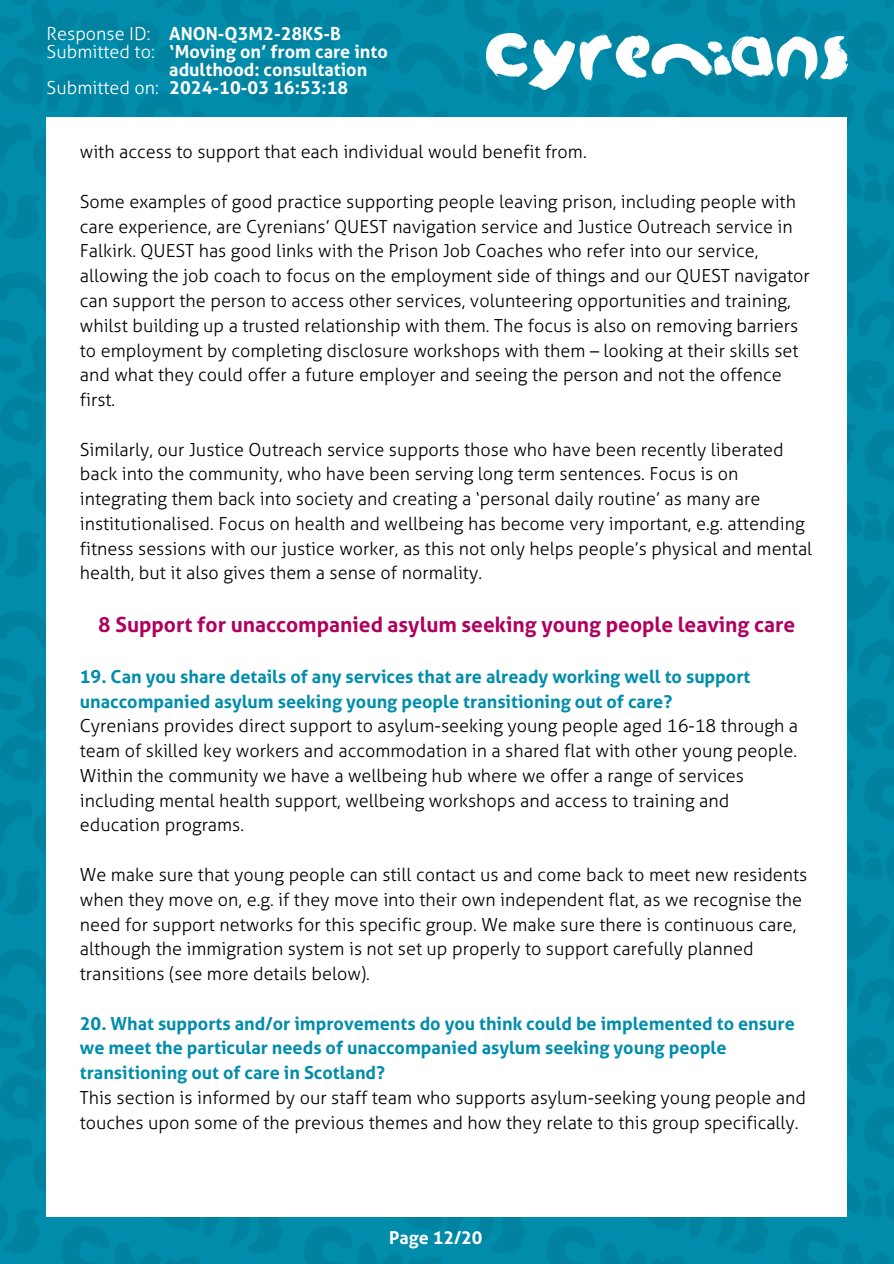
<style>
.page{position:relative;width:894px;height:1264px;background:#fff}
.page>*{position:absolute;margin:0;border:0;box-sizing:border-box;transform-origin:0 0}
.t1{font:700 21px "Aller";color:#b00060}
.t2{font:300 18px/24.8px "Aller";color:#000}
.t3{font:700 18px/24.8px "Aller";color:#008dab}
.t4{font:700 18px/18px "Aller";color:#fff}
.t5{font:300 18px "Aller";color:#fff}
.t6{font:700 17.7px "Aller";color:#fff}
</style>
<div class="page">
<img style="left:0;top:0;width:893px;height:1263px">
<div style="left:47px;top:117px;width:799px;height:1099px;background:#fff"></div>
<img style="left:486px;top:33px;width:361px;height:57px">
<p class="t5" style="left:47px;top:23px;width:105px">Response ID:</p>
<p class="t5" style="left:47px;top:41px;width:109px">Submitted to:</p>
<h2 class="t5" style="left:47px;top:77px;width:114px">Submitted on:</h2>
<h2 class="t4" style="left:169px;top:25px;width:220px">ANON-Q3M2-28KS-B ‘Moving on’ from care into adulthood: consultation<br>2024-10-03 16:53:18</h2>
<p class="t2" style="left:80px;top:140px;width:508px">with access to support that each individual would benefit from.</p>
<p class="t2" style="left:80px;top:189px;width:731px">Some examples of good practice supporting people leaving prison, including people with care experience, are Cyrenians’ QUEST navigation service and Justice Outreach service in Falkirk. QUEST has good links with the Prison Job Coaches who refer into our service, allowing the job coach to focus on the employment side of things and our QUEST navigator can support the person to access other services, volunteering opportunities and training, whilst building up a trusted relationship with them. The focus is also on removing barriers to employment by completing disclosure workshops with them – looking at their skills set and what they could offer a future employer and seeing the person and not the offence first.</p>
<p class="t2" style="left:80px;top:437px;width:733px">Similarly, our Justice Outreach service supports those who have been recently liberated back into the community, who have been serving long term sentences. Focus is on integrating them back into society and creating a ‘personal daily routine’ as many are institutionalised. Focus on health and wellbeing has become very important, e.g. attending fitness sessions with our justice worker, as this not only helps people’s physical and mental health, but it also gives them a sense of normality.</p>
<p class="t1" style="left:98px;top:612px;width:698px">8 Support for unaccompanied asylum seeking young people leaving care</p>
<h1 class="t3" style="left:80px;top:664px;width:672px">19. Can you share details of any services that are already working well to support unaccompanied asylum seeking young people transitioning out of care?</h1>
<p class="t2" style="left:80px;top:714px;width:719px">Cyrenians provides direct support to asylum-seeking young people aged 16-18 through a team of skilled key workers and accommodation in a shared flat with other young people.<br>Within the community we have a wellbeing hub where we offer a range of services including mental health support, wellbeing workshops and access to training and education programs.</p>
<p class="t2" style="left:80px;top:862px;width:729px">We make sure that young people can still contact us and come back to meet new residents when they move on, e.g. if they move into their own independent flat, as we recognise the need for support networks for this specific group. We make sure there is continuous care, although the immigration system is not set up properly to support carefully planned transitions (see more details below).</p>
<p class="t3" style="left:80px;top:1011px;width:716px">20. What supports and/or improvements do you think could be implemented to ensure we meet the particular needs of unaccompanied asylum seeking young people transitioning out of care in Scotland?</p>
<p class="t2" style="left:80px;top:1085px;width:727px">This section is informed by our staff team who supports asylum-seeking young people and touches upon some of the previous themes and how they relate to this group specifically.</p>
<p class="t6" style="left:389px;top:1227px;width:95px">Page 12/20</p>
</div>
